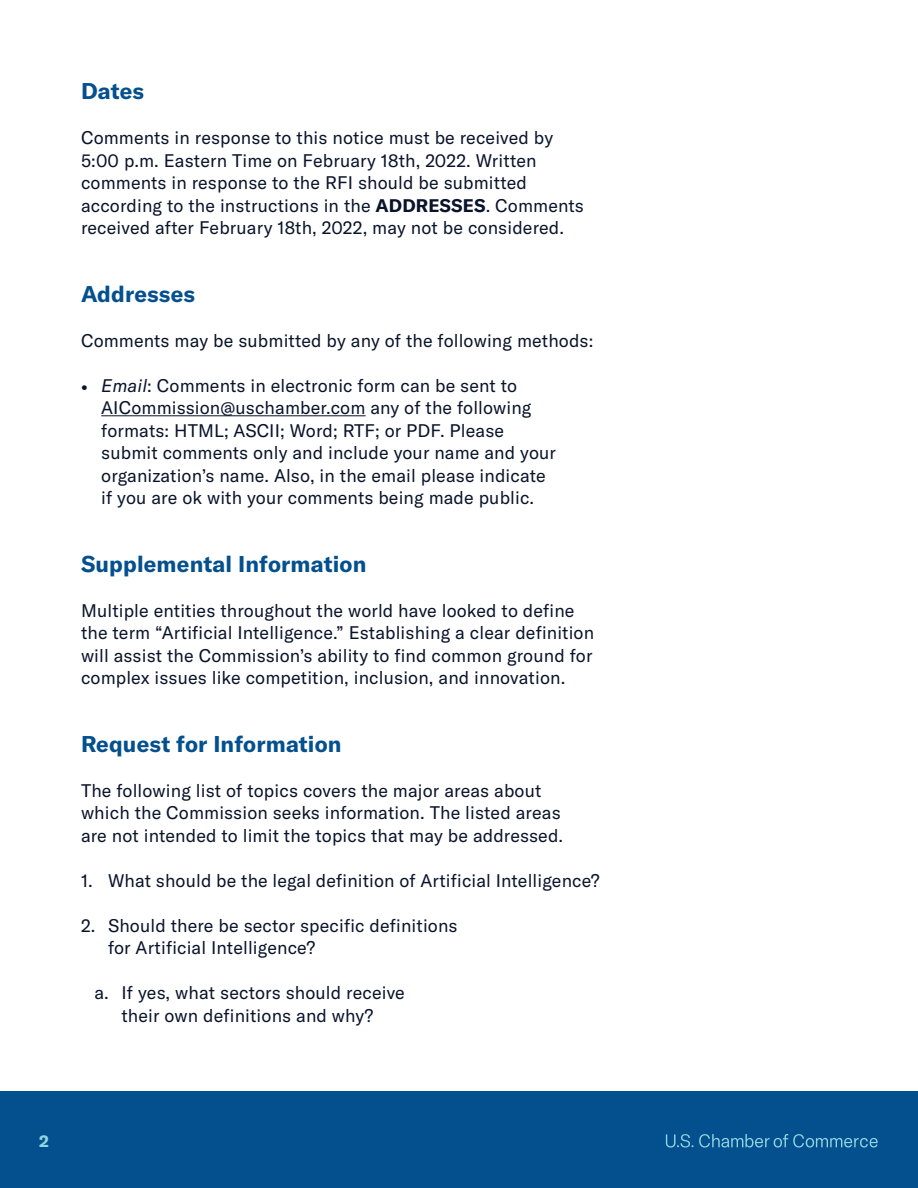
<style>
.page{position:relative;width:918px;height:1188px;background:#fff}
.page>*{position:absolute;margin:0;border:0;box-sizing:border-box;transform-origin:0 0}
.t1{font:700 22.5px "GT America";letter-spacing:.01em;color:#04508e}
.t2{font:18px/22.5px "GT America";letter-spacing:.005em;color:#09132a}
.t3{font:700 16.5px "GT America";color:#92d6e1}
.s1{font-weight:700}
.s2{font-weight:700;font-size:16.5px}
.s3{font-style:italic}
</style>
<div class="page">
<div style="left:0;top:1091px;width:918px;height:97px;background:#04508e"></div>
<svg style="left:666px;top:1134px;width:212px;height:14px"></svg>
<hr style="left:101px;top:415px;width:265px;height:1px;background:#09132a">
<p class="t1" style="left:81px;top:77px;width:65px">Dates</p>
<p class="t2" style="left:81px;top:126px;width:504px">Comments in response to this notice must be received by 5:00 p.m. Eastern Time on February 18th, 2022. Written comments in response to the RFI should be submitted according to the instructions in the <span class="s1">ADDRESSES</span>. Comments received after February 18th, 2022, may not be considered.</p>
<p class="t1" style="left:81px;top:279px;width:116px">Addresses</p>
<p class="t2" style="left:81px;top:329px;width:514px">Comments may be submitted by any of the following methods:</p>
<p class="t2" style="left:101px;top:374px;width:456px;text-indent:-20px"><span class="s2">•</span> <span class="s3">Email</span>: Comments in electronic form can be sent to AICommission@uschamber.com any of the following formats: HTML; ASCII; Word; RTF; or PDF. Please submit comments only and include your name and your organization’s name. Also, in the email please indicate if you are ok with your comments being made public.</p>
<p class="t1" style="left:81px;top:549px;width:287px">Supplemental Information</p>
<p class="t2" style="left:81px;top:599px;width:515px">Multiple entities throughout the world have looked to define the term “Artificial Intelligence.” Establishing a clear definition will assist the Commission’s ability to find common ground for complex issues like competition, inclusion, and innovation.</p>
<p class="t1" style="left:81px;top:729px;width:262px">Request for Information</p>
<p class="t2" style="left:81px;top:779px;width:484px">The following list of topics covers the major areas about which the Commission seeks information. The listed areas are not intended to limit the topics that may be addressed.</p>
<p class="t2" style="left:81px;top:869px;width:520px">1. What should be the legal definition of Artificial Intelligence?</p>
<p class="t2" style="left:108px;top:914px;width:351px;text-indent:-27px">2. Should there be sector specific definitions for Artificial Intelligence?</p>
<p class="t2" style="left:94px;top:981px;width:312px;text-align:center">a. If yes, what sectors should receive their own definitions and why?</p>
<p class="t3" style="left:39px;top:1131px;width:11px">2</p>
</div>
